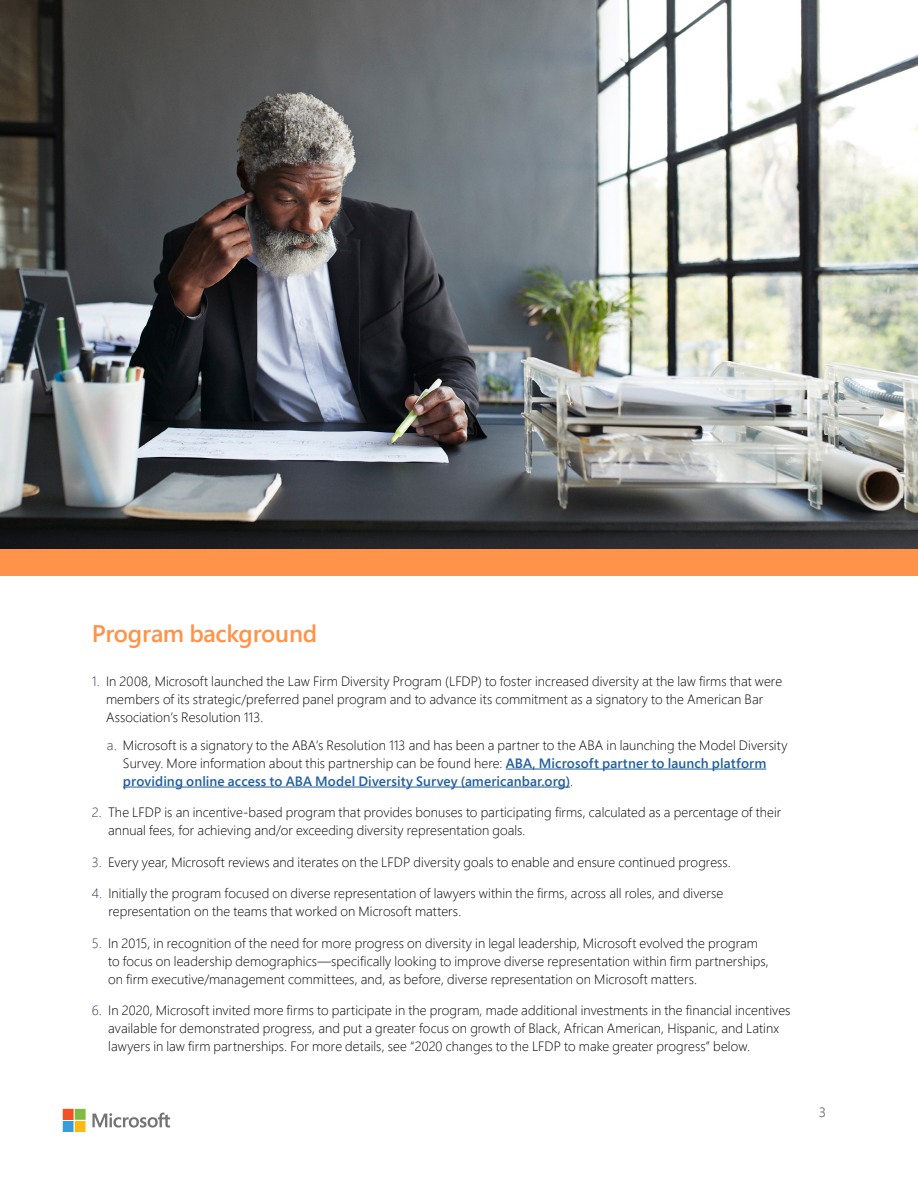
<style>
.page{position:relative;width:918px;height:1188px;background:#fff}
.page>*{position:absolute;margin:0;border:0;box-sizing:border-box;transform-origin:0 0}
.t1{font:600 24px "Segoe Pro";letter-spacing:-.005em;color:#ff9349}
.t2{font:300 13.5px/18px "Segoe Pro";letter-spacing:.005em;color:#000}
.t3{font:13.5px "Segoe Pro";color:#76777b}
.s1{color:#3b2e58}
.s2{font-weight:600;color:#215e9e}
</style>
<div class="page">
<svg style="left:92px;top:1112px;width:78px;height:16px"></svg>
<svg style="left:63px;top:1109px;width:23px;height:23px"></svg>
<hr style="left:506px;top:769px;width:260px;height:1px;background:#215e9e">
<hr style="left:123px;top:787px;width:447px;height:1px;background:#215e9e">
<div style="left:0;top:549px;width:918px;height:27px;background:#ff9349"></div>
<img style="left:0;top:0;width:918px;height:549px">
<h1 class="t1" style="left:92px;top:617px;width:227px">Program background</h1>
<p class="t2" style="left:106px;top:672px;width:678px;text-indent:-14px"><span class="s1">1.</span> In 2008, Microsoft launched the Law Firm Diversity Program (LFDP) to foster increased diversity at the law firms that were members of its strategic/preferred panel program and to advance its commitment as a signatory to the American Bar<br>Association’s Resolution 113.</p>
<p class="t2" style="left:123px;top:736px;width:666px;text-indent:-16px"><span class="s1">a.</span> Microsoft is a signatory to the ABA’s Resolution 113 and has been a partner to the ABA in launching the Model Diversity<br>Survey. More information about this partnership can be found here: <span class="s2">ABA, Microsoft partner to launch platform providing online access to ABA Model Diversity Survey (americanbar.org)</span>.</p>
<p class="t2" style="left:108px;top:803px;width:675px;text-indent:-16px"><span class="s1">2.</span> The LFDP is an incentive-based program that provides bonuses to participating firms, calculated as a percentage of their annual fees, for achieving and/or exceeding diversity representation goals.</p>
<p class="t2" style="left:92px;top:853px;width:641px"><span class="s1">3.</span> Every year, Microsoft reviews and iterates on the LFDP diversity goals to enable and ensure continued progress.</p>
<p class="t2" style="left:108px;top:884px;width:616px;text-indent:-17px"><span class="s1">4.</span> Initially the program focused on diverse representation of lawyers within the firms, across all roles, and diverse representation on the teams that worked on Microsoft matters.</p>
<p class="t2" style="left:108px;top:934px;width:662px;text-indent:-16px"><span class="s1">5.</span> In 2015, in recognition of the need for more progress on diversity in legal leadership, Microsoft evolved the program to focus on leadership demographics—specifically looking to improve diverse representation within firm partnerships, on firm executive/management committees, and, as before, diverse representation on Microsoft matters.</p>
<p class="t2" style="left:108px;top:1001px;width:684px;text-indent:-16px"><span class="s1">6.</span> In 2020, Microsoft invited more firms to participate in the program, made additional investments in the financial incentives available for demonstrated progress, and put a greater focus on growth of Black, African American, Hispanic, and Latinx lawyers in law firm partnerships. For more details, see “2020 changes to the LFDP to make greater progress” below.</p>
<p class="t3" style="left:819px;top:1103px;width:9px">3</p>
</div>
